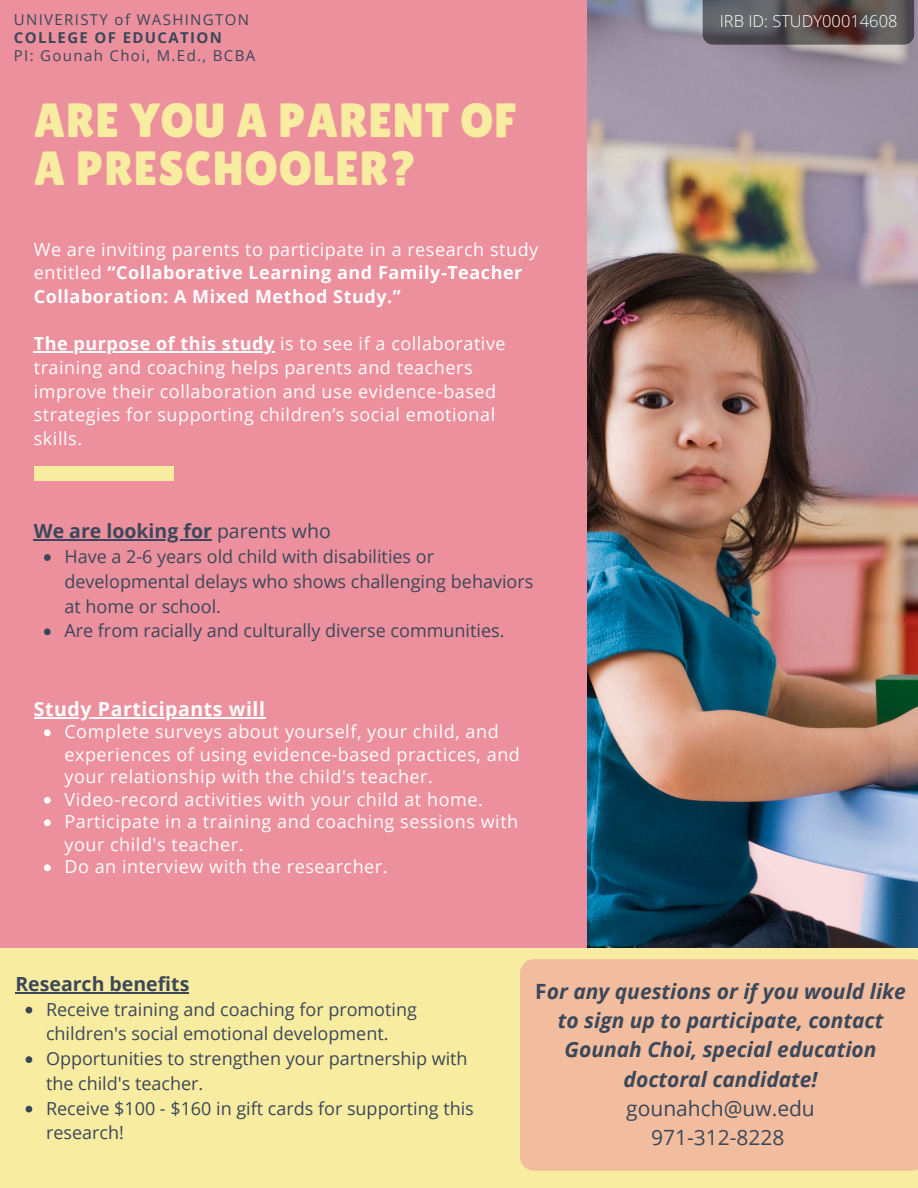
<style>
.page{position:relative;width:918px;height:1188px;background:#ec909d}
.page>*{position:absolute;margin:0;border:0;box-sizing:border-box;transform-origin:0 0}
.t1{font:48px/48.3px "Lilita One";letter-spacing:.02em;color:#f8eca0}
.t2{font:italic 700 21px/29.2px "Open Sans";color:#3b475a;text-align:center}
.t3{font:21px "Open Sans";color:#3b475a}
.t4{font:700 19.5px "Open Sans";color:#3b475a}
.t5{font:700 19.5px "Open Sans";letter-spacing:.03em;color:#fff}
.t6{font:18px/23.7px "Open Sans";letter-spacing:.03em;color:#fff}
.t7{font:18px/24.8px "Open Sans";color:#3b475a}
.t8{font:700 18px/23.7px "Open Sans";letter-spacing:.03em;color:#fff}
.t9{font:300 16.5px "Open Sans";color:#fff}
.t10{font:15px "Open Sans";letter-spacing:.09em;color:#3b475a}
.t11{font:700 15px "Open Sans";letter-spacing:.09em;color:#3b475a}
.s1{font-weight:400}
.s2{font-weight:700}
.s3{font-style:normal}
</style>
<div class="page">
<img style="left:588px;top:0;width:330px;height:948px">
<div style="left:0;top:948px;width:918px;height:240px;background:#f8eca0"></div>
<hr style="left:34px;top:351px;width:241px;height:2px;background:#fff">
<div style="left:34px;top:466px;width:139px;height:15px;background:#f8eca0"></div>
<div style="left:520px;top:959px;width:398px;height:212px;background:#f1bd9e"></div>
<svg style="left:44px;top:729px;width:7px;height:7px"></svg>
<svg style="left:44px;top:797px;width:7px;height:7px"></svg>
<svg style="left:44px;top:819px;width:7px;height:7px"></svg>
<svg style="left:44px;top:864px;width:7px;height:7px"></svg>
<hr style="left:34px;top:717px;width:232px;height:1px;background:#fff">
<svg style="left:44px;top:554px;width:7px;height:7px"></svg>
<svg style="left:44px;top:628px;width:7px;height:7px"></svg>
<hr style="left:34px;top:540px;width:178px;height:1px;background:#3b475a">
<svg style="left:26px;top:1007px;width:6px;height:6px"></svg>
<svg style="left:26px;top:1056px;width:6px;height:7px"></svg>
<svg style="left:26px;top:1106px;width:6px;height:6px"></svg>
<hr style="left:15px;top:992px;width:174px;height:1px;background:#3b475a">
<svg style="left:703px;top:0;width:211px;height:45px;background:#575051"></svg>
<p class="t10" style="left:14px;top:9px;width:237px">UNIVERISTY of WASHINGTON</p>
<p class="t11" style="left:14px;top:27px;width:210px">COLLEGE OF EDUCATION</p>
<p class="t10" style="left:14px;top:45px;width:243px">PI: Gounah Choi, M.Ed., BCBA</p>
<p class="t1" style="left:34px;top:96px;width:485px">ARE YOU A PARENT OF<br>A PRESCHOOLER?</p>
<p class="t8" style="left:34px;top:237px;width:506px"><span class="s1">We are inviting parents to participate in a research study entitled</span> “Collaborative Learning and Family-Teacher<br>Collaboration: A Mixed Method Study.”</p>
<p class="t6" style="left:34px;top:331px;width:473px"><span class="s2">The purpose of this study</span> is to see if a collaborative training and coaching helps parents and teachers improve their collaboration and use evidence-based strategies for supporting children’s social emotional skills.</p>
<p class="t4" style="left:34px;top:518px;width:298px">We are looking for <span class="s1">parents who</span></p>
<p class="t7" style="left:64px;top:544px;width:470px">Have a 2-6 years old child with disabilities or developmental delays who shows challenging behaviors at home or school.</p>
<p class="t7" style="left:64px;top:618px;width:442px">Are from racially and culturally diverse communities.</p>
<p class="t5" style="left:34px;top:695px;width:233px">Study Participants will</p>
<p class="t6" style="left:64px;top:720px;width:457px;line-height:22.5px">Complete surveys about yourself, your child, and experiences of using evidence-based practices, and your relationship with the child's teacher.</p>
<p class="t6" style="left:64px;top:787px;width:420px">Video-record activities with your child at home.</p>
<p class="t6" style="left:64px;top:810px;width:455px;line-height:22.5px">Participate in a training and coaching sessions with your child's teacher.</p>
<p class="t6" style="left:64px;top:855px;width:325px">Do an interview with the researcher.</p>
<p class="t9" style="left:720px;top:9px;width:179px">IRB ID: STUDY00014608</p>
<p class="t4" style="left:15px;top:970px;width:175px">Research benefits</p>
<p class="t2" style="left:535px;top:976px;width:372px"><span class="s3">F</span>or any questions or if you would like to sign up to participate, contact<br>Gounah Choi, special education doctoral candidate!</p>
<p class="t3" style="left:626px;top:1093px;width:190px">gounahch@uw.edu</p>
<p class="t3" style="left:651px;top:1123px;width:135px">971-312-8228</p>
<p class="t7" style="left:46px;top:996px;width:372px">Receive training and coaching for promoting children's social emotional development.</p>
<p class="t7" style="left:46px;top:1046px;width:423px">Opportunities to strengthen your partnership with the child's teacher.</p>
<p class="t7" style="left:46px;top:1095px;width:429px">Receive $100 - $160 in gift cards for supporting this research!</p>
</div>
